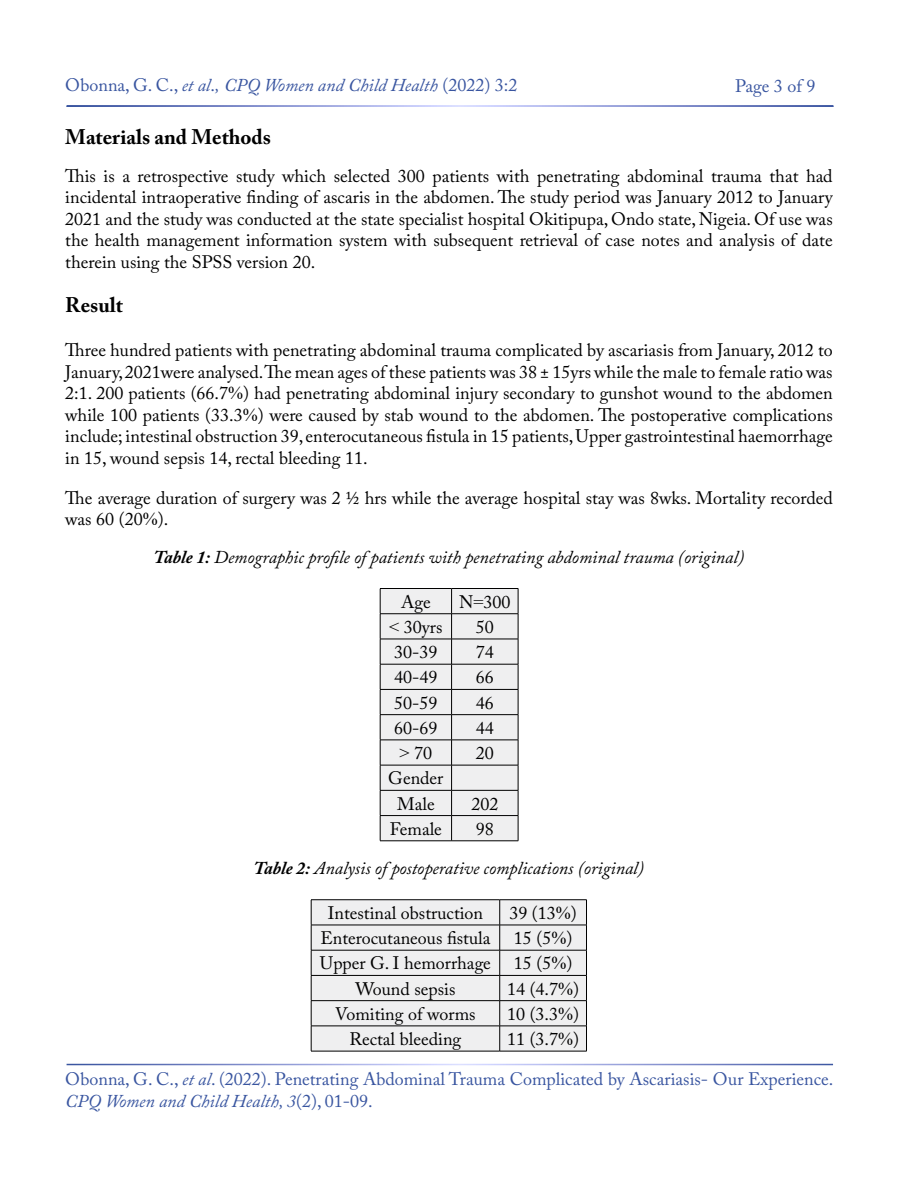
<style>
.page{position:relative;width:900px;height:1200px;background:#fff}
.page>*{position:absolute;margin:0;border:0;box-sizing:border-box;transform-origin:0 0}
.t1{font:700 21px "Adobe Caslon Pro";color:#000}
.t2{font:18px/21.6px "Adobe Caslon Pro";color:#000;text-align:justify}
.t3{font:18px/21.6px "Adobe Caslon Pro";color:#3955a0}
.t4{font:italic 18px/39.3px "Adobe Caslon Pro";color:#000}
.t5{font:italic 18px "Adobe Caslon Pro";color:#3955a0}
.s1{font-style:normal}
.s2{font-family:"Times New Roman"}
.s3{font-weight:700}
.s4{font-style:italic}
</style>
<div class="page">
<hr style="left:380px;top:588px;width:72px;height:1px;background:#000">
<hr style="left:452px;top:588px;width:66px;height:1px;background:#000">
<svg style="left:380px;top:589px;width:139px;height:252px"></svg>
<hr style="left:380px;top:841px;width:72px;height:1px;background:#000">
<hr style="left:452px;top:841px;width:66px;height:1px;background:#000">
<hr style="left:311px;top:899px;width:189px;height:1px;background:#000">
<hr style="left:500px;top:899px;width:87px;height:1px;background:#000">
<svg style="left:311px;top:900px;width:276px;height:151px"></svg>
<hr style="left:311px;top:1051px;width:189px;height:1px;background:#000">
<hr style="left:500px;top:1051px;width:87px;height:1px;background:#000">
<p class="t5" style="left:65px;top:74px;width:454px"><span class="s1">Obonna, G. C.,</span> et al<span class="s1">.</span>, CPQ Women and Child Health <span class="s1">(2022) 3:2</span></p>
<p class="t3" style="left:735px;top:75px;width:82px">Page 3 of 9</p>
<p class="t1" style="left:65px;top:124px;width:207px">Materials and Methods</p>
<p class="t2" style="left:65px;top:165px;width:769px">This is a retrospective study which selected 300 patients with penetrating abdominal trauma that had incidental intraoperative finding of ascaris in the abdomen. The study period was January 2012 to January 2021 and the study was conducted at the state specialist hospital Okitipupa, Ondo state, Nigeia. Of use was the health management information system with subsequent retrieval of case notes and analysis of date therein using the SPSS version 20.</p>
<p class="t1" style="left:65px;top:293px;width:59px">Result</p>
<p class="t2" style="left:65px;top:339px;width:769px">Three hundred patients with penetrating abdominal trauma complicated by ascariasis from January, 2012 to January, 2021were analysed. The mean ages of these patients was 38 ± 15yrs while the male to female ratio was 2:1. 200 patients (66.7<span class="s2">%</span>) had penetrating abdominal injury secondary to gunshot wound to the abdomen while 100 patients (33.3<span class="s2">%</span>) were caused by stab wound to the abdomen. The postoperative complications include; intestinal obstruction 39, enterocutaneous fistula in 15 patients, Upper gastrointestinal haemorrhage in 15, wound sepsis 14, rectal bleeding 11.</p>
<p class="t2" style="left:65px;top:487px;width:769px">The average duration of surgery was 2 ½ hrs while the average hospital stay was 8wks. Mortality recorded was 60 (20<span class="s2">%</span>).</p>
<p class="t4" style="left:154px;top:537px;width:592px"><span class="s3">Table 1:</span> Demographic profile of patients with penetrating abdominal trauma (original)</p>
<p class="t2" style="left:401px;top:591px;width:31px">Age</p>
<p class="t2" style="left:459px;top:591px;width:53px">N<span class="s2">=</span>300</p>
<p class="t2" style="left:389px;top:616px;width:55px"><span class="s2">&lt;</span> 30yrs</p>
<p class="t2" style="left:476px;top:616px;width:19px">50</p>
<p class="t2" style="left:394px;top:641px;width:45px">30-39</p>
<p class="t2" style="left:476px;top:641px;width:19px">74</p>
<p class="t2" style="left:394px;top:666px;width:45px">40-49</p>
<p class="t2" style="left:476px;top:666px;width:19px">66</p>
<p class="t2" style="left:394px;top:692px;width:45px">50-59</p>
<p class="t2" style="left:476px;top:692px;width:19px">46</p>
<p class="t2" style="left:394px;top:717px;width:45px">60-69</p>
<p class="t2" style="left:476px;top:717px;width:19px">44</p>
<p class="t2" style="left:400px;top:742px;width:34px"><span class="s2">&gt;</span> 70</p>
<p class="t2" style="left:476px;top:742px;width:19px">20</p>
<p class="t2" style="left:388px;top:766px;width:57px;line-height:25.2px;text-align:center">Gender<br>Male</p>
<p class="t2" style="left:471px;top:793px;width:28px">202</p>
<p class="t2" style="left:390px;top:818px;width:54px">Female</p>
<p class="t4" style="left:254px;top:809px;width:392px;text-indent:222px"><span class="s1">98<br></span><span class="s3">Table 2:</span> Analysis of postoperative complications (original)</p>
<p class="t2" style="left:328px;top:902px;width:157px">Intestinal obstruction</p>
<p class="t2" style="left:509px;top:902px;width:69px">39 (13<span class="s2">%</span>)</p>
<p class="t2" style="left:320px;top:927px;width:171px">Enterocutaneous fistula</p>
<p class="t2" style="left:514px;top:927px;width:60px">15 (5<span class="s2">%</span>)</p>
<p class="t2" style="left:320px;top:952px;width:173px">Upper G. I hemorrhage</p>
<p class="t2" style="left:514px;top:952px;width:60px">15 (5<span class="s2">%</span>)</p>
<p class="t2" style="left:355px;top:978px;width:101px">Wound sepsis</p>
<p class="t2" style="left:507px;top:978px;width:74px">14 (4.7<span class="s2">%</span>)</p>
<p class="t2" style="left:335px;top:1003px;width:142px">Vomiting of worms</p>
<p class="t2" style="left:507px;top:1003px;width:74px">10 (3.3<span class="s2">%</span>)</p>
<p class="t2" style="left:350px;top:1028px;width:113px">Rectal bleeding</p>
<p class="t2" style="left:507px;top:1028px;width:74px">11 (3.7<span class="s2">%</span>)</p>
<p class="t3" style="left:65px;top:1068px;width:770px">Obonna, G. C., <span class="s4">et al</span>. (2022). Penetrating Abdominal Trauma Complicated by Ascariasis- Our Experience.<br><span class="s4">CPQ Women and Child Health, 3</span>(2), 01-09.</p>
</div>
